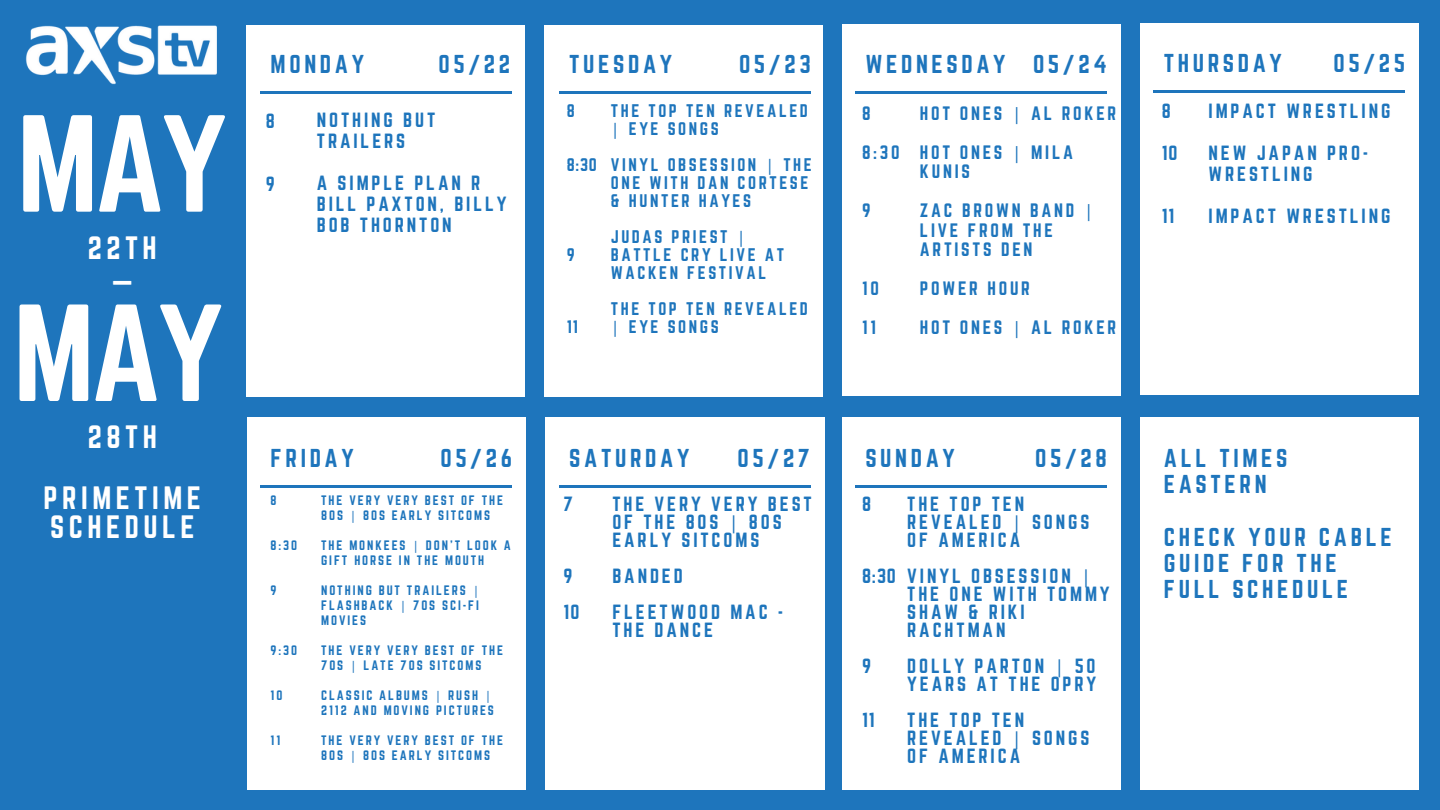
<style>
.page{position:relative;width:1440px;height:810px;background:#1e75bc}
.page>*{position:absolute;margin:0;border:0;box-sizing:border-box;transform-origin:0 0}
.t1{font:120.6px "Norwester";letter-spacing:-.03em;color:#fff}
.t2{font:28.3px/29.2px "Norwester";letter-spacing:.16em;color:#fff}
.t3{font:22.6px/26.2px "Norwester";letter-spacing:.16em;color:#1e75bc}
.t4{font:18px/18px "Norwester";letter-spacing:.16em;color:#1e75bc}
.t5{font:17px/19.5px "Norwester";letter-spacing:.16em;color:#1e75bc}
.t6{font:16px/18px "Norwester";letter-spacing:.16em;color:#1e75bc}
.t7{font:12px/15px "Norwester";letter-spacing:.16em;color:#1e75bc}
.s1{font-family:"Noto Sans"}
</style>
<div class="page">
<div style="left:247px;top:418px;width:279px;height:372px;background:#fff"></div>
<hr style="left:261px;top:486px;width:251px;height:2px;background:#1e75bc">
<div style="left:546px;top:418px;width:279px;height:372px;background:#fff"></div>
<div style="left:842px;top:418px;width:279px;height:372px;background:#fff"></div>
<hr style="left:559px;top:486px;width:251px;height:2px;background:#1e75bc">
<hr style="left:855px;top:486px;width:252px;height:2px;background:#1e75bc">
<div style="left:1140px;top:418px;width:279px;height:372px;background:#fff"></div>
<div style="left:246px;top:25px;width:279px;height:372px;background:#fff"></div>
<div style="left:544px;top:25px;width:279px;height:372px;background:#fff"></div>
<hr style="left:559px;top:91px;width:251px;height:3px;background:#1e75bc">
<div style="left:842px;top:24px;width:279px;height:372px;background:#fff"></div>
<hr style="left:855px;top:91px;width:252px;height:3px;background:#1e75bc">
<div style="left:1140px;top:23px;width:279px;height:372px;background:#fff"></div>
<hr style="left:1154px;top:90px;width:251px;height:3px;background:#1e75bc">
<hr style="left:261px;top:91px;width:251px;height:3px;background:#1e75bc">
<img style="left:26px;top:25px;width:191px;height:60px">
<p class="t1" style="left:17px;top:91px;width:212px">MAY</p>
<p class="t2" style="left:88px;top:233px;width:71px">22TH</p>
<p class="t2" style="left:112px;top:267px;width:23px">—</p>
<p class="t1" style="left:13px;top:280px;width:212px">MAY</p>
<p class="t2" style="left:88px;top:422px;width:71px">28TH</p>
<p class="t2" style="left:44px;top:483px;width:159px">PRIMETIME<br>SCHEDULE</p>
<p class="t3" style="left:271px;top:51px;width:95px">MONDAY</p>
<p class="t3" style="left:439px;top:51px;width:73px">05/22</p>
<p class="t4" style="left:317px;top:109px;width:120px;line-height:21px">NOTHING BUT<br>TRAILERS</p>
<p class="t4" style="left:317px;top:172px;width:191px;line-height:21px">A SIMPLE PLAN R<br>BILL PAXTON, BILLY<br>BOB THORNTON</p>
<p class="t4" style="left:266px;top:112px;width:11px">8</p>
<p class="t4" style="left:266px;top:175px;width:10px">9</p>
<p class="t3" style="left:569px;top:51px;width:104px">TUESDAY</p>
<p class="t3" style="left:739px;top:51px;width:73px">05/23</p>
<p class="t3" style="left:865px;top:51px;width:142px">WEDNESDAY</p>
<p class="t3" style="left:1033px;top:51px;width:75px">05/24</p>
<p class="t3" style="left:1164px;top:50px;width:120px">THURSDAY</p>
<p class="t3" style="left:1334px;top:50px;width:73px">05/25</p>
<p class="t6" style="left:567px;top:102px;width:10px">8</p>
<p class="t6" style="left:567px;top:156px;width:32px">8:30</p>
<p class="t6" style="left:567px;top:246px;width:9px">9</p>
<p class="t6" style="left:567px;top:318px;width:13px">11</p>
<p class="t6" style="left:611px;top:102px;width:199px">THE TOP TEN REVEALED <span class="s1">|</span> EYE SONGS</p>
<p class="t6" style="left:611px;top:156px;width:203px">VINYL OBSESSION <span class="s1">|</span> THE<br>ONE WITH DAN CORTESE &amp; HUNTER HAYES</p>
<p class="t6" style="left:611px;top:228px;width:175px">JUDAS PRIEST <span class="s1">|<br></span>BATTLE CRY LIVE AT<br>WACKEN FESTIVAL</p>
<p class="t6" style="left:611px;top:300px;width:199px">THE TOP TEN REVEALED <span class="s1">|</span> EYE SONGS</p>
<p class="t5" style="left:862px;top:103px;width:10px">8</p>
<p class="t5" style="left:862px;top:142px;width:39px">8:30</p>
<p class="t5" style="left:862px;top:200px;width:10px">9</p>
<p class="t5" style="left:862px;top:278px;width:18px">10</p>
<p class="t5" style="left:862px;top:317px;width:15px">11</p>
<p class="t5" style="left:920px;top:103px;width:198px">HOT ONES <span class="s1">|</span> AL ROKER</p>
<p class="t5" style="left:920px;top:142px;width:155px">HOT ONES <span class="s1">|</span> MILA<br>KUNIS</p>
<p class="t5" style="left:920px;top:200px;width:175px">ZAC BROWN BAND <span class="s1">|<br></span>LIVE FROM THE<br>ARTISTS DEN</p>
<p class="t5" style="left:920px;top:278px;width:111px">POWER HOUR</p>
<p class="t5" style="left:920px;top:317px;width:198px">HOT ONES <span class="s1">|</span> AL ROKER</p>
<p class="t4" style="left:1162px;top:102px;width:11px">8</p>
<p class="t4" style="left:1162px;top:144px;width:17px">10</p>
<p class="t4" style="left:1162px;top:207px;width:14px">11</p>
<p class="t4" style="left:1209px;top:102px;width:183px">IMPACT WRESTLING</p>
<p class="t4" style="left:1209px;top:142px;width:161px;line-height:21px">NEW JAPAN PRO-<br>WRESTLING</p>
<p class="t4" style="left:1209px;top:207px;width:183px">IMPACT WRESTLING</p>
<p class="t3" style="left:271px;top:445px;width:85px">FRIDAY</p>
<p class="t3" style="left:440px;top:445px;width:73px">05/26</p>
<p class="t3" style="left:569px;top:445px;width:122px">SATURDAY</p>
<p class="t3" style="left:738px;top:445px;width:74px">05/27</p>
<p class="t3" style="left:865px;top:445px;width:91px">SUNDAY</p>
<p class="t3" style="left:1035px;top:445px;width:73px">05/28</p>
<p class="t3" style="left:1164px;top:445px;width:125px">ALL TIMES<br>EASTERN</p>
<p class="t3" style="left:1164px;top:524px;width:229px">CHECK YOUR CABLE<br>GUIDE FOR THE<br>FULL SCHEDULE</p>
<p class="t7" style="left:271px;top:492px;width:8px">8</p>
<p class="t7" style="left:271px;top:537px;width:28px">8:30</p>
<p class="t7" style="left:271px;top:582px;width:7px">9</p>
<p class="t7" style="left:321px;top:492px;width:183px">THE VERY VERY BEST OF THE<br>80S <span class="s1">|</span> 80S EARLY SITCOMS</p>
<p class="t7" style="left:321px;top:537px;width:191px">THE MONKEES <span class="s1">|</span> DON’T LOOK A<br>GIFT HORSE IN THE MOUTH</p>
<p class="t7" style="left:321px;top:582px;width:160px;text-align:justify">NOTHING BUT TRAILERS <span class="s1">| </span>FLASHBACK <span class="s1">|</span> 70S SCI-FI MOVIES</p>
<p class="t7" style="left:321px;top:642px;width:183px">THE VERY VERY BEST OF THE<br>70S <span class="s1">|</span> LATE 70S SITCOMS</p>
<p class="t7" style="left:321px;top:687px;width:174px">CLASSIC ALBUMS <span class="s1">|</span> RUSH <span class="s1">|<br></span>2112 AND MOVING PICTURES</p>
<p class="t7" style="left:321px;top:732px;width:183px">THE VERY VERY BEST OF THE<br>80S <span class="s1">|</span> 80S EARLY SITCOMS</p>
<p class="t4" style="left:564px;top:495px;width:11px">7</p>
<p class="t4" style="left:862px;top:495px;width:11px">8</p>
<p class="t4" style="left:612px;top:495px;width:201px">THE VERY VERY BEST<br>OF THE 80S <span class="s1">|</span> 80S<br>EARLY SITCOMS</p>
<p class="t4" style="left:612px;top:567px;width:72px">BANDED</p>
<p class="t4" style="left:612px;top:603px;width:172px">FLEETWOOD MAC -<br>THE DANCE</p>
<p class="t4" style="left:907px;top:495px;width:184px">THE TOP TEN<br>REVEALED <span class="s1">|</span> SONGS<br>OF AMERICA</p>
<p class="t4" style="left:907px;top:567px;width:204px">VINYL OBSESSION <span class="s1">|<br></span>THE ONE WITH TOMMY<br>SHAW &amp; RIKI<br>RACHTMAN</p>
<p class="t4" style="left:907px;top:657px;width:191px">DOLLY PARTON <span class="s1">|</span> 50<br>YEARS AT THE OPRY</p>
<p class="t4" style="left:907px;top:711px;width:184px">THE TOP TEN<br>REVEALED <span class="s1">|</span> SONGS<br>OF AMERICA</p>
<p class="t4" style="left:564px;top:567px;width:10px">9</p>
<p class="t4" style="left:564px;top:603px;width:17px">10</p>
<p class="t4" style="left:862px;top:567px;width:35px">8:30</p>
<p class="t7" style="left:271px;top:642px;width:28px">9:30</p>
<p class="t7" style="left:271px;top:687px;width:13px">10</p>
<p class="t7" style="left:271px;top:732px;width:11px">11</p>
<p class="t4" style="left:862px;top:657px;width:10px">9</p>
<p class="t4" style="left:862px;top:711px;width:14px">11</p>
</div>
